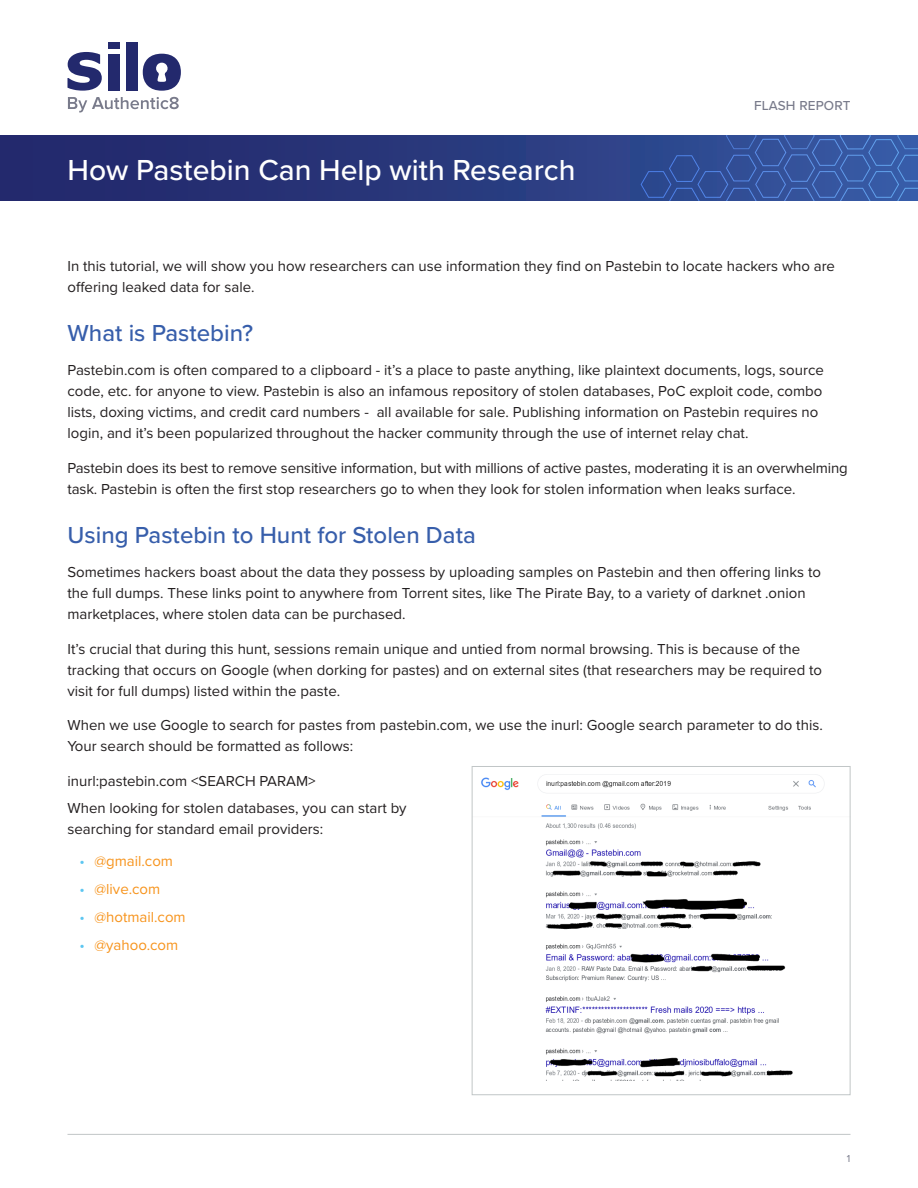
<style>
.page{position:relative;width:918px;height:1188px;background:#fff}
.page>*{position:absolute;margin:0;border:0;box-sizing:border-box;transform-origin:0 0}
.t1{font:500 30px "Proxima Nova";color:#fff}
.t2{font:500 24px "Proxima Nova";color:#375eab}
.p{font:15px/21px "Proxima Nova";color:#231f20}
.t3{font:15px "Proxima Nova";color:#f7941d}
.t4{font:500 13.5px "Proxima Nova";letter-spacing:.01em;color:#797b8b}
.t5{font:10.5px "Proxima Nova";color:#797b8b}
.s1{color:#5cc6f1}
</style>
<div class="page">
<div style="left:108px;top:42px;width:12px;height:6px;background:#23296d"></div>
<div style="left:108px;top:54px;width:12px;height:37px;background:#23296d"></div>
<div style="left:126px;top:42px;width:12px;height:49px;background:#23296d"></div>
<svg style="left:68px;top:52px;width:34px;height:39px"></svg>
<svg style="left:143px;top:54px;width:38px;height:37px"></svg>
<svg style="left:68px;top:97px;width:111px;height:15px"></svg>
<svg style="left:0;top:135px;width:640px;height:66px;background:#273477"></svg>
<svg style="left:640px;top:135px;width:278px;height:66px;background:#3556a0"></svg>
<hr style="left:68px;top:1134px;width:782px;height:1px;background:#c1c6c7">
<img style="left:481px;top:774px;width:344px;height:306px">
<div style="left:472px;top:766px;width:378px;height:329px;border:1px solid #c1c6c7"></div>
<h1 class="t1" style="left:68px;top:148px;width:510px">How Pastebin Can Help with Research</h1>
<p class="t4" style="left:754px;top:95px;width:98px">FLASH REPORT</p>
<p class="p" style="left:68px;top:255px;width:769px">In this tutorial, we will show you how researchers can use information they find on Pastebin to locate hackers who are offering leaked data for sale.</p>
<h2 class="t2" style="left:68px;top:315px;width:187px">What is Pastebin?</h2>
<p class="p" style="left:68px;top:359px;width:758px">Pastebin.com is often compared to a clipboard - it’s a place to paste anything, like plaintext documents, logs, source code, etc. for anyone to view. Pastebin is also an infamous repository of stolen databases, PoC exploit code, combo lists, doxing victims, and credit card numbers - all available for sale. Publishing information on Pastebin requires no login, and it’s been popularized throughout the hacker community through the use of internet relay chat.</p>
<p class="p" style="left:68px;top:457px;width:782px">Pastebin does its best to remove sensitive information, but with millions of active pastes, moderating it is an overwhelming task. Pastebin is often the first stop researchers go to when they look for stolen information when leaks surface.</p>
<h2 class="t2" style="left:68px;top:517px;width:410px">Using Pastebin to Hunt for Stolen Data</h2>
<p class="p" style="left:68px;top:561px;width:755px">Sometimes hackers boast about the data they possess by uploading samples on Pastebin and then offering links to the full dumps. These links point to anywhere from Torrent sites, like The Pirate Bay, to a variety of darknet .onion marketplaces, where stolen data can be purchased.</p>
<p class="p" style="left:68px;top:637px;width:756px">It’s crucial that during this hunt, sessions remain unique and untied from normal browsing. This is because of the tracking that occurs on Google (when dorking for pastes) and on external sites (that researchers may be required to visit for full dumps) listed within the paste.</p>
<p class="p" style="left:68px;top:714px;width:757px">When we use Google to search for pastes from pastebin.com, we use the inurl: Google search parameter to do this.<br>Your search should be formatted as follows:</p>
<p class="p" style="left:68px;top:769px;width:250px">inurl:pastebin.com &lt;SEARCH PARAM&gt;</p>
<p class="p" style="left:68px;top:797px;width:341px">When looking for stolen databases, you can start by searching for standard email providers:</p>
<p class="t3" style="left:80px;top:850px;width:95px"><span class="s1">•</span> @gmail.com</p>
<p class="t3" style="left:80px;top:878px;width:82px"><span class="s1">•</span> @live.com</p>
<p class="t3" style="left:80px;top:906px;width:108px"><span class="s1">•</span> @hotmail.com</p>
<p class="t3" style="left:80px;top:934px;width:100px"><span class="s1">•</span> @yahoo.com</p>
<p class="t5" style="left:847px;top:1151px;width:5px">1</p>
</div>
